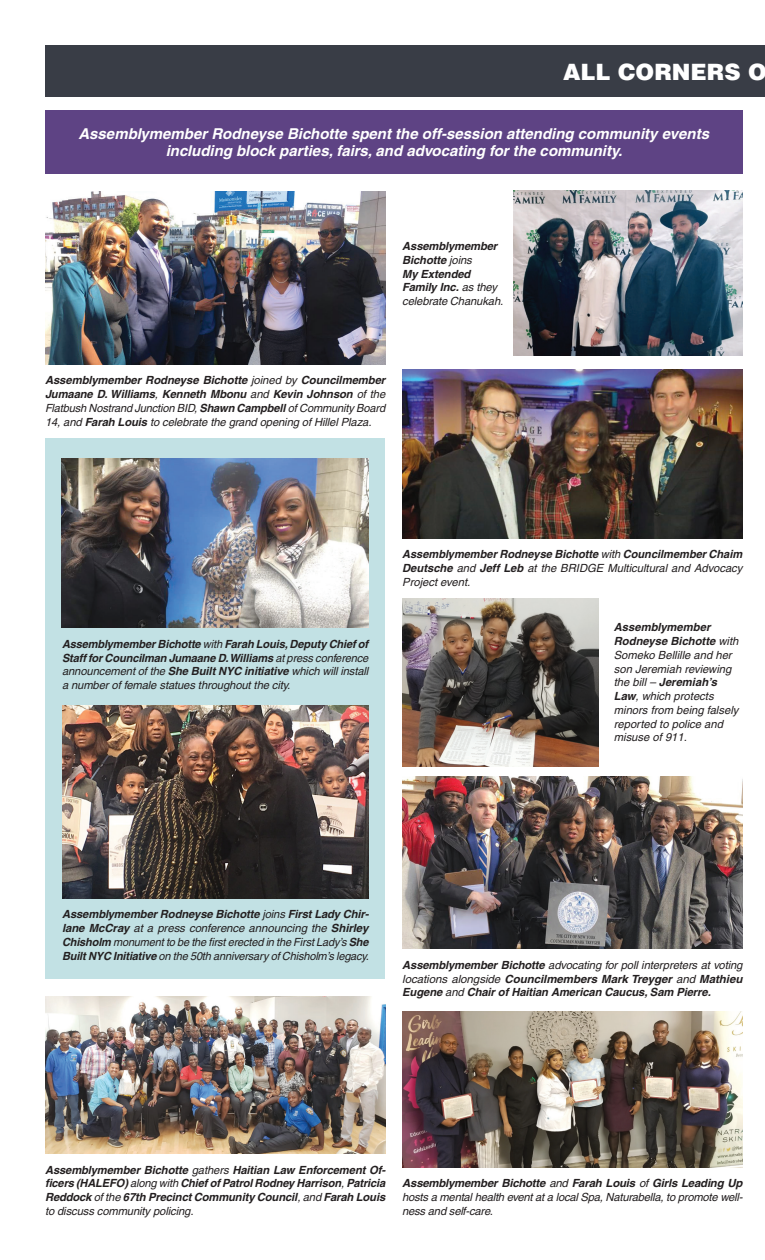
<style>
.page{position:relative;width:765px;height:1260px;background:#fff}
.page>*{position:absolute;margin:0;border:0;box-sizing:border-box;transform-origin:0 0}
.t1{font:900 22.5px "Helvetica";color:#fff}
.t2{font:italic 700 15px/17.5px "Helvetica";color:#fff;text-align:center}
.t3{font:italic 700 11.25px/13.8px "Helvetica";letter-spacing:-.01em;color:#231f20;text-align:justify}
.t4{font:italic 11.25px/13.8px "Helvetica";letter-spacing:-.015em;color:#231f20;text-align:justify}
.s1{font-weight:400}
.s2{font-weight:700}
</style>
<div class="page">
<div style="left:45px;top:438px;width:340px;height:541px;background:#c2e1e4"></div>
<div style="left:45px;top:45px;width:720px;height:52px;background:#393d46"></div>
<img style="left:402px;top:369px;width:340px;height:169px">
<img style="left:514px;top:191px;width:228px;height:164px">
<img style="left:45px;top:996px;width:340px;height:158px">
<img style="left:402px;top:776px;width:340px;height:173px">
<img style="left:402px;top:598px;width:196px;height:168px">
<img style="left:45px;top:191px;width:340px;height:173px">
<img style="left:402px;top:1012px;width:340px;height:156px">
<div style="left:45px;top:110px;width:697px;height:64px;background:#5e4384"></div>
<img style="left:62px;top:706px;width:306px;height:192px">
<img style="left:62px;top:459px;width:306px;height:169px">
<h1 class="t1" style="left:563px;top:57px;width:205px">ALL CORNERS O</h1>
<h2 class="t2" style="left:78px;top:125px;width:632px">Assemblymember Rodneyse Bichotte spent the off-session attending community events including block parties, fairs, and advocating for the community.</h2>
<p class="t3" style="left:402px;top:239px;width:103px;text-align:left">Assemblymember<br>Bichotte <span class="s1">joins<br></span>My Extended<br>Family Inc. <span class="s1">as they celebrate Chanukah.</span></p>
<p class="t3" style="left:45px;top:373px;width:342px">Assemblymember Rodneyse Bichotte <span class="s1">joined by</span> Councilmember Jumaane D. Williams<span class="s1">,</span> Kenneth Mbonu <span class="s1">and</span> Kevin Johnson <span class="s1">of the Flatbush Nostrand Junction BID,</span> Shawn Campbell <span class="s1">of Community Board 14, and</span> Farah Louis <span class="s1">to celebrate the grand opening of Hillel Plaza.</span></p>
<p class="t3" style="left:62px;top:637px;width:308px">Assemblymember Bichotte <span class="s1">with</span> Farah Louis, Deputy Chief of Staff for Councilman Jumaane D. Williams <span class="s1">at press conference announcement of the</span> She Built NYC initiative <span class="s1">which will install a number of female statues throughout the city.</span></p>
<p class="t3" style="left:402px;top:547px;width:342px">Assemblymember Rodneyse Bichotte <span class="s1">with</span> Councilmember Chaim Deutsche <span class="s1">and</span> Jeff Leb <span class="s1">at the BRIDGE Multicultural and Advocacy Project event.</span></p>
<p class="t4" style="left:614px;top:621px;width:126px;text-align:left"><span class="s2">Assemblymember<br>Rodneyse Bichotte</span> with<br>Someko Bellille and her son Jeremiah reviewing the bill – <span class="s2">Jeremiah’s<br>Law</span>, which protects minors from being falsely reported to police and misuse of 911.</p>
<p class="t4" style="left:62px;top:907px;width:308px"><span class="s2">Assemblymember Rodneyse Bichotte</span> joins <span class="s2">First Lady Chir&shy;lane McCray</span> at a press conference announcing the <span class="s2">Shirley Chisholm</span> monument to be the first erected in the First Lady’s <span class="s2">She Built NYC Initiative</span> on the 50th anniversary of Chisholm’s legacy.</p>
<p class="t3" style="left:402px;top:958px;width:342px">Assemblymember Bichotte <span class="s1">advocating for poll interpreters at voting locations alongside</span> Councilmembers Mark Treyger <span class="s1">and</span> Mathieu Eugene <span class="s1">and</span> Chair of Haitian American Caucus, Sam Pierre.</p>
<p class="t3" style="left:45px;top:1163px;width:342px">Assemblymember Bichotte <span class="s1">gathers</span> Haitian Law Enforcement Of&shy;ficers (HALEFO) <span class="s1">along with</span> Chief of Patrol Rodney Harrison<span class="s1">,</span> Patricia Reddock <span class="s1">of the</span> 67th Precinct Community Council<span class="s1">, and</span> Farah Louis <span class="s1">to discuss community policing.</span></p>
<p class="t4" style="left:402px;top:1176px;width:342px"><span class="s2">Assemblymember Bichotte</span> and <span class="s2">Farah Louis</span> of <span class="s2">Girls Leading Up </span>hosts a mental health event at a local Spa, Naturabella, to promote well&shy;ness and self-care.</p>
</div>
